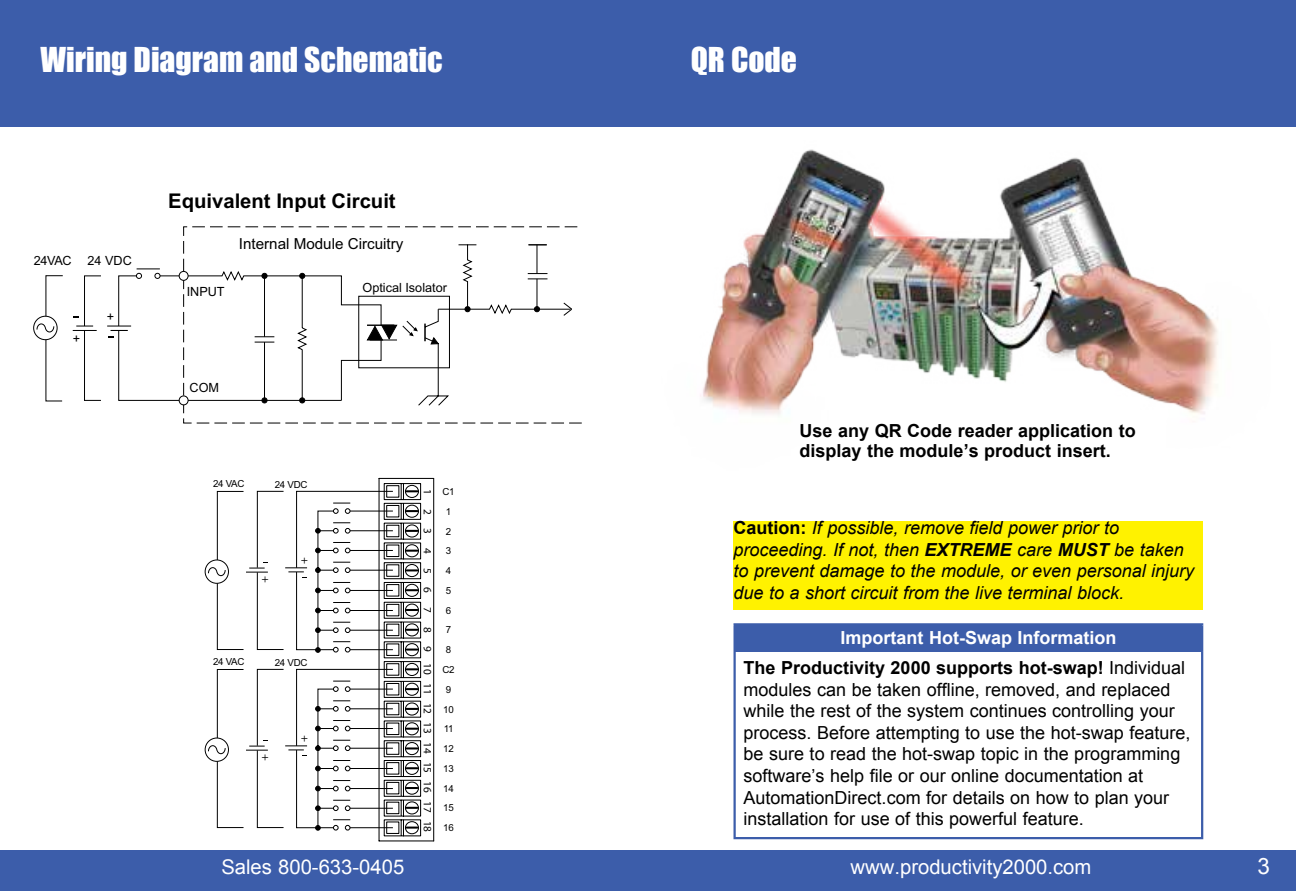
<style>
.page{position:relative;width:1296px;height:891px;background:#fff}
.page>*{position:absolute;margin:0;border:0;box-sizing:border-box;transform-origin:0 0}
.t1{font:31.5px "Impact";color:#fff}
.t2{font:22.5px "Arial";color:#fff}
.t3{font:20.25px "Arial";color:#fff}
.t4{font:700 20.25px "Arial";color:#000}
.t5{font:18px/21.6px "Arial";color:#000}
.t6{font:italic 18px/21.6px "Arial";color:#000}
.t7{font:700 18px/29.7px "Arial";color:#000}
.t8{font:15.3px "Arial";color:#000}
.t9{font:12.6px "Arial";color:#000}
.t10{font:11.25px "Myriad";letter-spacing:1.24em;color:#000}
.t11{font:11.25px "Myriad";letter-spacing:.73em;color:#000}
.t12{font:9.67px/19.8px "Arial";letter-spacing:-.025em;color:#000;text-align:center}
.s1{font-weight:700;font-style:normal}
.s2{font-weight:700}
.s3{color:#fff}
.s4{font-weight:400}
</style>
<div class="page">
<div style="left:0;top:0;width:1296px;height:126px;background:#3c5daa"></div>
<hr style="left:379px;top:478px;width:55px;height:1px;background:#000">
<hr style="left:379px;top:478px;width:1px;height:363px;background:#000">
<hr style="left:379px;top:840px;width:55px;height:1px;background:#000">
<hr style="left:433px;top:478px;width:1px;height:363px;background:#000">
<div style="left:0;top:850px;width:1296px;height:41px;background:#3c5daa"></div>
<svg style="left:84px;top:244px;width:463px;height:157px"></svg>
<svg style="left:73px;top:326px;width:24px;height:5px"></svg>
<svg style="left:136px;top:268px;width:24px;height:11px"></svg>
<div style="left:154px;top:273px;width:7px;height:6px;border:1px solid #000;border-radius:50%"></div>
<svg style="left:178px;top:245px;width:394px;height:162px"></svg>
<svg style="left:33px;top:315px;width:25px;height:26px"></svg>
<div style="left:735px;top:624px;width:467px;height:28px;background:#3c5daa"></div>
<hr style="left:734px;top:623px;width:469px;height:3px;background:#3c5daa">
<hr style="left:734px;top:626px;width:2px;height:26px;background:#3c5daa">
<hr style="left:1201px;top:626px;width:2px;height:26px;background:#3c5daa">
<hr style="left:734px;top:652px;width:2px;height:185px;background:#3c5daa">
<hr style="left:1201px;top:652px;width:2px;height:185px;background:#3c5daa">
<hr style="left:734px;top:837px;width:469px;height:2px;background:#3c5daa">
<img style="left:700px;top:149px;width:518px;height:266px">
<div style="left:734px;top:521px;width:469px;height:88px;background:#fff200"></div>
<svg style="left:205px;top:483px;width:217px;height:354px"></svg>
<h1 class="t1" style="left:40px;top:35px;width:404px">Wiring Diagram and Schematic</h1>
<h1 class="t1" style="left:691px;top:35px;width:108px">QR Code</h1>
<p class="t9" style="left:34px;top:252px;width:39px">24VAC</p>
<p class="t9" style="left:88px;top:252px;width:46px">24 VDC</p>
<p class="t9" style="left:73px;top:330px;width:9px">+</p>
<p class="t9" style="left:107px;top:308px;width:9px">+</p>
<p class="t4" style="left:168px;top:188px;width:229px">Equivalent Input Circuit</p>
<p class="t9" style="left:187px;top:283px;width:40px">INPUT</p>
<p class="t8" style="left:239px;top:233px;width:166px">Internal Module Circuitry</p>
<p class="t9" style="left:363px;top:279px;width:86px">Optical Isolator</p>
<p class="t9" style="left:190px;top:379px;width:31px">COM</p>
<p class="t12" style="left:213px;top:474px;width:33px">24 VAC</p>
<p class="t12" style="left:275px;top:474px;width:34px">24 VDC</p>
<p class="t11" style="left:272px;top:576px;width:8px;rotate:90deg">+</p>
<p class="t12" style="left:213px;top:652px;width:33px">24 VAC</p>
<p class="t12" style="left:275px;top:652px;width:34px">24 VDC</p>
<p class="t11" style="left:272px;top:754px;width:8px;rotate:90deg">+</p>
<p class="t10" style="left:433px;top:489px;width:227px;rotate:90deg">123456789101112</p>
<p class="t11" style="left:433px;top:722px;width:92px;rotate:90deg">13 14 15 16 17</p>
<p class="t11" style="left:433px;top:821px;width:13px;rotate:90deg">18</p>
<p class="t12" style="left:443px;top:482px;width:14px">C1<br>1<br>2<br>3<br>4<br>5<br>6<br>7<br>8<br>C2<br>9<br>10<br>11<br>12<br>13<br>14<br>15<br>16</p>
<p class="t7" style="left:800px;top:421px;width:338px;line-height:20.2px">Use any QR Code reader application to display the module’s product insert.</p>
<p class="t6" style="left:734px;top:517px;width:462px"><span class="s1">Caution:</span> If possible, remove field power prior to proceeding. If not, then <span class="s2">EXTREME</span> care <span class="s2">MUST</span> be taken to prevent damage to the module, or even personal injury due to a short circuit from the live terminal block.</p>
<p class="t7" style="left:744px;top:624px;width:443px;text-indent:97px"><span class="s3">Important Hot-Swap Information<br></span>The Productivity 2000 supports hot-swap! <span class="s4">Individual</span></p>
<p class="t5" style="left:744px;top:679px;width:448px">modules can be taken offline, removed, and replaced while the rest of the system continues controlling your process. Before attempting to use the hot-swap feature, be sure to read the hot-swap topic in the programming software’s help file or our online documentation at AutomationDirect.com for details on how to plan your installation for use of this powerful feature.</p>
<p class="t3" style="left:221px;top:854px;width:184px">Sales 800-633-0405</p>
<p class="t3" style="left:851px;top:854px;width:242px">www.productivity2000.com</p>
<p class="t2" style="left:1258px;top:851px;width:14px">3</p>
</div>
